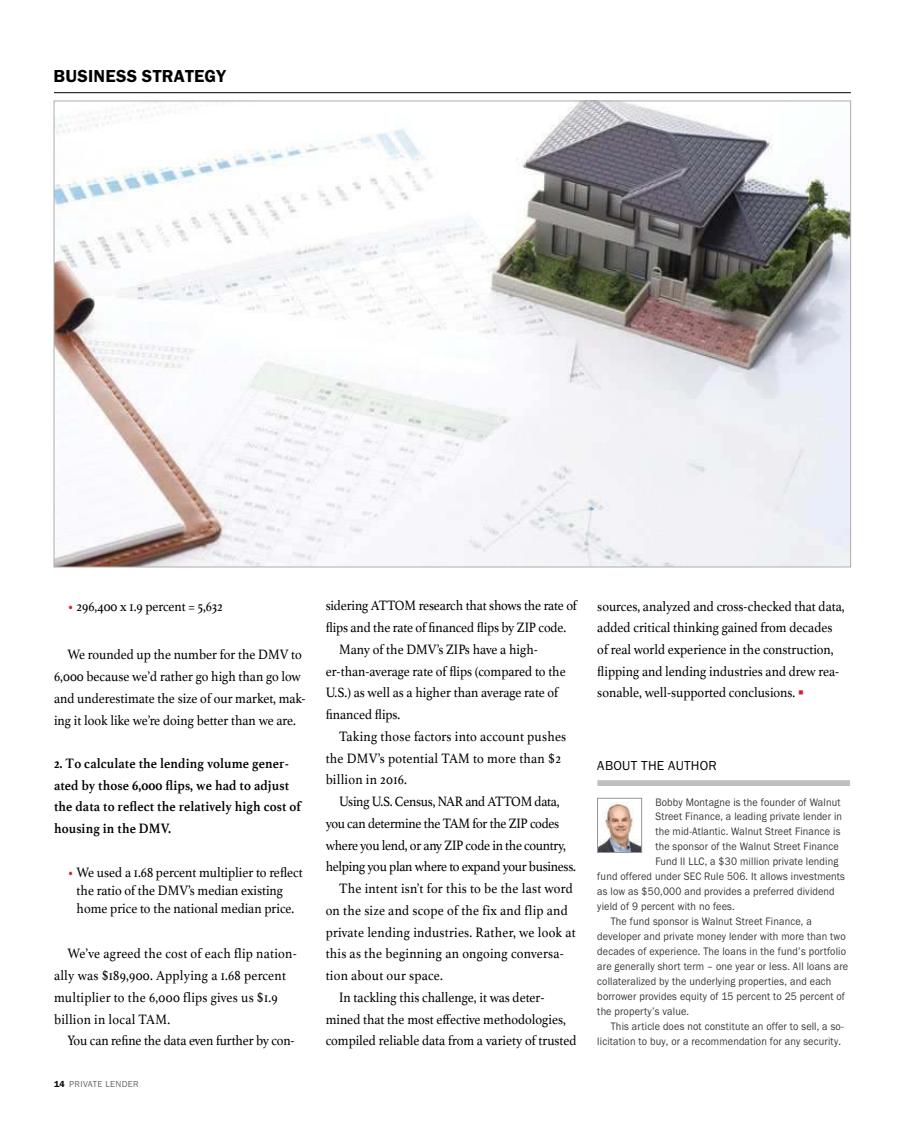
<style>
.page{position:relative;width:905px;height:1134px;background:#fff}
.page>*{position:absolute;margin:0;border:0;box-sizing:border-box;transform-origin:0 0}
.t1{font:600 18px "Franklin Gothic FS";letter-spacing:.015em;color:#000}
.t2{font:14.25px/21.8px "Athelas";color:#000;scale:.91 1}
.t3{font:14.25px/21.8px "Athelas";letter-spacing:.02em;color:#000;scale:.91 1}
.t4{font:14.25px "Athelas";letter-spacing:-.02em;color:#000;scale:.91 1}
.t5{font:700 14.25px/21.8px "Athelas";letter-spacing:.01em;color:#000;scale:.91 1}
.t6{font:13.5px "Franklin Gothic FS";letter-spacing:.02em;color:#000}
.t7{font:11.25px "Franklin Gothic FS";letter-spacing:.015em;color:#363838;scale:.91 1}
.t8{font:9px "Franklin Gothic FS";letter-spacing:.04em;color:#676464}
.s1{color:#d2232a}
.s2{font-weight:600;color:#000}
.s3{font-family:"Minion Pro";color:#d2232a}
</style>
<div class="page">
<hr style="left:54px;top:92px;width:796px;height:1px;background:#000">
<img style="left:599px;top:802px;width:40px;height:49px">
<div style="left:597px;top:798px;width:44px;height:55px;border:1px solid #969696"></div>
<img style="left:56px;top:103px;width:792px;height:462px">
<div style="left:597px;top:780px;width:253px;height:6px;background:#bdbfc1"></div>
<p class="t1" style="left:53px;top:65px;width:174px">BUSINESS STRATEGY</p>
<p class="t2" style="left:68px;top:595px;width:172px"><span class="s1">•</span> 296,400 x 1.9 percent = 5,632</p>
<p class="t2" style="left:54px;top:643px;width:278px;text-indent:14px">We rounded up the number for the DMV to 6,000 because we’d rather go high than go low and underestimate the size of our market, mak&shy;ing it look like we’re doing better than we are.</p>
<p class="t5" style="left:54px;top:754px;width:273px">2. To calculate the lending volume gener&shy;ated by those 6,000 lips, we had to adjust the data to relect the relatively high cost of housing in the DMV.</p>
<p class="t2" style="left:77px;top:863px;width:250px;line-height:18px;text-indent:-9px"><span class="s1">•</span> We used a 1.68 percent multiplier to relect the ratio of the DMV’s median existing home price to the national median price.</p>
<p class="t3" style="left:54px;top:944px;width:268px;text-indent:13px">We’ve agreed the cost of each flip nation&shy;ally was $189,900. Applying a 1.68 percent multiplier to the 6,000 flips gives us $1.9 billion in local TAM.</p>
<p class="t2" style="left:67px;top:1029px;width:251px">You can reine the data even further by con-</p>
<p class="t8" style="left:54px;top:1081px;width:86px"><span class="s2">14</span> PRIVATE LENDER</p>
<p class="t2" style="left:326px;top:596px;width:277px">sidering ATTOM research that shows the rate of</p>
<p class="t2" style="left:326px;top:616px;width:266px">lips and the rate of inanced lips by ZIP code.</p>
<p class="t2" style="left:339px;top:638px;width:220px">Many of the DMV’s ZIPs have a high-</p>
<p class="t2" style="left:326px;top:660px;width:265px">er-than-average rate of lips (compared to the</p>
<p class="t2" style="left:326px;top:683px;width:257px">U.S.) as well as a higher than average rate of</p>
<p class="t2" style="left:326px;top:703px;width:84px">inanced lips.</p>
<p class="t3" style="left:339px;top:727px;width:251px">Taking those factors into account pushes</p>
<p class="t3" style="left:326px;top:747px;width:260px">the DMV’s potential TAM to more than $2</p>
<p class="t3" style="left:326px;top:770px;width:91px">billion in 2016.</p>
<p class="t4" style="left:339px;top:796px;width:244px">Using U.S. Census, NAR and ATTOM data,</p>
<p class="t4" style="left:326px;top:812px;width:258px">you can determine the TAM for the ZIP codes</p>
<p class="t4" style="left:326px;top:834px;width:265px">where you lend, or any ZIP code in the country,</p>
<p class="t4" style="left:326px;top:861px;width:276px">helping you plan where to expand your business.</p>
<p class="t3" style="left:339px;top:879px;width:258px">The intent isn’t for this to be the last word</p>
<p class="t3" style="left:326px;top:901px;width:268px">on the size and scope of the fix and flip and</p>
<p class="t3" style="left:326px;top:923px;width:276px">private lending industries. Rather, we look at</p>
<p class="t3" style="left:326px;top:944px;width:263px">this as the beginning an ongoing conversa-</p>
<p class="t3" style="left:326px;top:966px;width:130px">tion about our space.</p>
<p class="t2" style="left:339px;top:988px;width:227px">In tackling this challenge, it was deter-</p>
<p class="t2" style="left:325px;top:1008px;width:265px">mined that the most efective methodologies,</p>
<p class="t2" style="left:325px;top:1031px;width:277px">compiled reliable data from a variety of trusted</p>
<p class="t2" style="left:597px;top:596px;width:273px">sources, analyzed and cross-checked that data, added critical thinking gained from decades of real world experience in the construction, lipping and lending industries and drew rea&shy;sonable, well-supported conclusions. <span class="s3">■</span></p>
<p class="t6" style="left:597px;top:760px;width:121px">ABOUT THE AUTHOR</p>
<p class="t7" style="left:655px;top:797px;width:205px">Bobby Montagne is the founder of Walnut</p>
<p class="t7" style="left:655px;top:812px;width:207px">Street Finance, a leading private lender in</p>
<p class="t7" style="left:655px;top:827px;width:205px">the mid-Atlantic. Walnut Street Finance is</p>
<p class="t7" style="left:655px;top:842px;width:203px">the sponsor of the Walnut Street Finance</p>
<p class="t7" style="left:655px;top:857px;width:203px">Fund II LLC, a $30 million private lending</p>
<p class="t7" style="left:597px;top:872px;width:274px">fund offered under SEC Rule 506. It allows investments</p>
<p class="t7" style="left:597px;top:887px;width:262px">as low as $50,000 and provides a preferred dividend</p>
<p class="t7" style="left:597px;top:902px;width:153px">yield of 9 percent with no fees.</p>
<p class="t7" style="left:610px;top:917px;width:222px">The fund sponsor is Walnut Street Finance, a</p>
<p class="t7" style="left:597px;top:932px;width:274px">developer and private money lender with more than two</p>
<p class="t7" style="left:597px;top:947px;width:275px">decades of experience. The loans in the fund’s portfolio</p>
<p class="t7" style="left:597px;top:962px;width:277px">are generally short term – one year or less. All loans are</p>
<p class="t7" style="left:597px;top:977px;width:258px">collateralized by the underlying properties, and each</p>
<p class="t7" style="left:597px;top:992px;width:274px">borrower provides equity of 15 percent to 25 percent of</p>
<p class="t7" style="left:597px;top:1007px;width:102px">the property’s value.</p>
<p class="t7" style="left:610px;top:1022px;width:257px">This article does not constitute an offer to sell, a so-</p>
<p class="t7" style="left:597px;top:1037px;width:269px">licitation to buy, or a recommendation for any security.</p>
</div>
